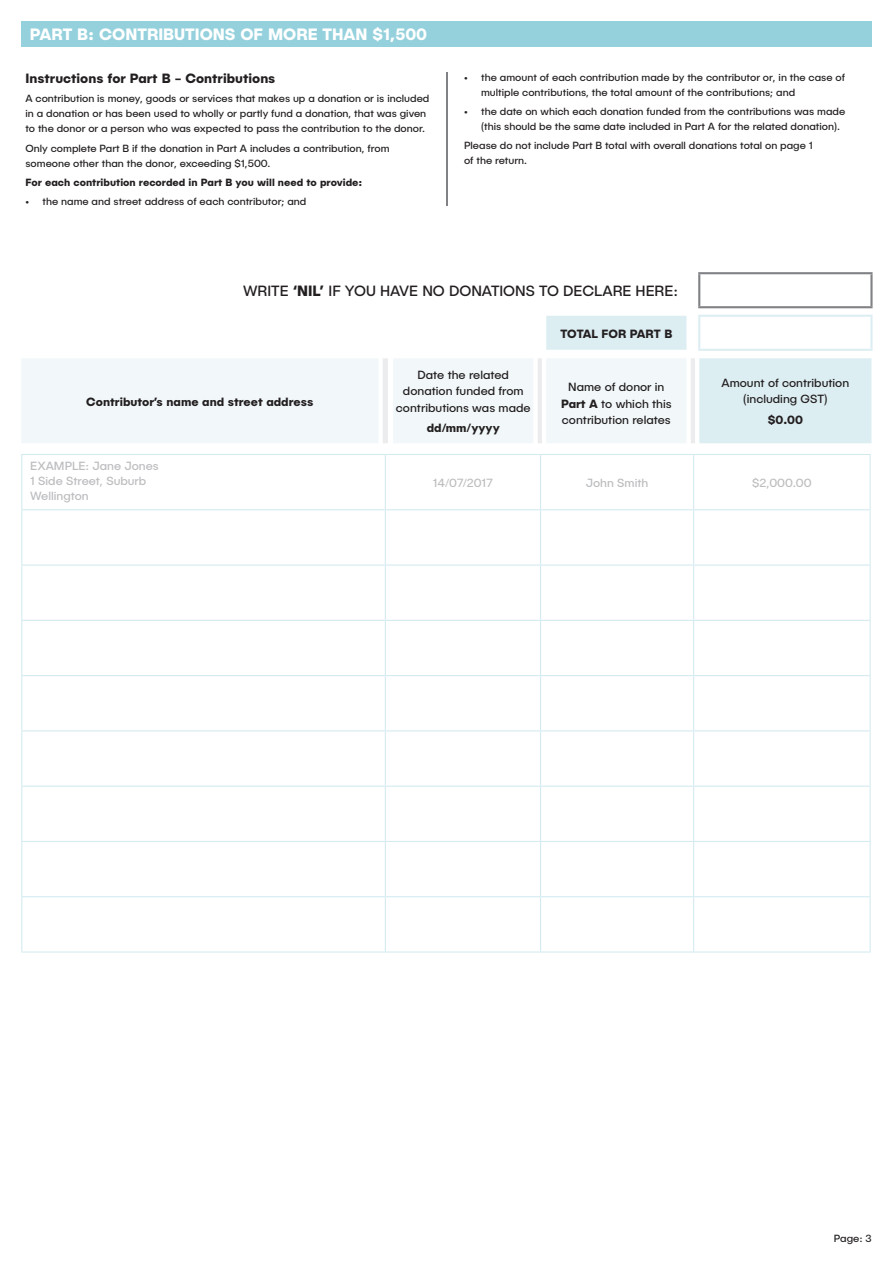
<style>
.page{position:relative;width:893px;height:1263px;background:#fff}
.page>*{position:absolute;margin:0;border:0;box-sizing:border-box;transform-origin:0 0}
.Table_Main_Header_te{font:700 16.5px "Publica Sans";color:#fff}
.Table__NIL__text{font:15px "Publica Sans";color:#231f20}
.Information_body_hea{font:700 13.5px "Publica Sans";color:#231f20}
.Table_body_text{font:12px/16.5px "Publica Sans";color:#231f20;text-align:center}
.Table_Head{font:700 12px "Publica Sans";color:#231f20}
.Box_instruction_text{font:12px "Publica Sans";color:#bcbdc0}
.donation_received_da{font:12px "Publica Sans";color:#bcbdc0}
.Table_body_text-2{font:700 12px "Publica Sans";color:#231f20}
.Info_body_text_bulle{font:10.5px/15px "Publica Sans";color:#231f20}
.Information_body_tex{font:10.5px/15px "Publica Sans";color:#231f20}
.Information_body_tex-2{font:700 10.5px "Publica Sans";color:#231f20}
.s1{font-weight:700}
</style>
<div class="page">
<hr style="left:446px;top:72px;width:2px;height:133px;background:#808285">
<hr style="left:21px;top:455px;width:1px;height:54px;background:#d2eaf0">
<hr style="left:21px;top:454px;width:364px;height:1px;background:#d2eaf0">
<hr style="left:385px;top:455px;width:1px;height:54px;background:#d2eaf0">
<hr style="left:385px;top:454px;width:156px;height:1px;background:#d2eaf0">
<hr style="left:540px;top:455px;width:1px;height:54px;background:#d2eaf0">
<hr style="left:541px;top:454px;width:153px;height:1px;background:#d2eaf0">
<hr style="left:694px;top:454px;width:177px;height:1px;background:#d2eaf0">
<hr style="left:693px;top:455px;width:1px;height:54px;background:#d2eaf0">
<hr style="left:870px;top:455px;width:1px;height:54px;background:#d2eaf0">
<hr style="left:21px;top:510px;width:1px;height:54px;background:#d2eaf0">
<hr style="left:21px;top:509px;width:364px;height:1px;background:#d2eaf0">
<hr style="left:385px;top:510px;width:1px;height:54px;background:#d2eaf0">
<hr style="left:385px;top:509px;width:156px;height:1px;background:#d2eaf0">
<hr style="left:540px;top:510px;width:1px;height:54px;background:#d2eaf0">
<hr style="left:541px;top:509px;width:153px;height:1px;background:#d2eaf0">
<hr style="left:694px;top:509px;width:177px;height:1px;background:#d2eaf0">
<hr style="left:693px;top:510px;width:1px;height:54px;background:#d2eaf0">
<hr style="left:870px;top:510px;width:1px;height:54px;background:#d2eaf0">
<hr style="left:21px;top:566px;width:1px;height:54px;background:#d2eaf0">
<hr style="left:21px;top:564px;width:364px;height:2px;background:#d2eaf0">
<hr style="left:385px;top:566px;width:1px;height:54px;background:#d2eaf0">
<hr style="left:385px;top:564px;width:156px;height:2px;background:#d2eaf0">
<hr style="left:540px;top:566px;width:1px;height:54px;background:#d2eaf0">
<hr style="left:541px;top:564px;width:153px;height:2px;background:#d2eaf0">
<hr style="left:694px;top:564px;width:177px;height:2px;background:#d2eaf0">
<hr style="left:693px;top:566px;width:1px;height:54px;background:#d2eaf0">
<hr style="left:870px;top:566px;width:1px;height:54px;background:#d2eaf0">
<hr style="left:21px;top:621px;width:1px;height:54px;background:#d2eaf0">
<hr style="left:21px;top:620px;width:364px;height:1px;background:#d2eaf0">
<hr style="left:385px;top:621px;width:1px;height:54px;background:#d2eaf0">
<hr style="left:385px;top:620px;width:156px;height:1px;background:#d2eaf0">
<hr style="left:540px;top:621px;width:1px;height:54px;background:#d2eaf0">
<hr style="left:541px;top:620px;width:153px;height:1px;background:#d2eaf0">
<hr style="left:694px;top:620px;width:177px;height:1px;background:#d2eaf0">
<hr style="left:693px;top:621px;width:1px;height:54px;background:#d2eaf0">
<hr style="left:870px;top:621px;width:1px;height:54px;background:#d2eaf0">
<hr style="left:21px;top:676px;width:1px;height:54px;background:#d2eaf0">
<hr style="left:21px;top:675px;width:364px;height:1px;background:#d2eaf0">
<hr style="left:385px;top:676px;width:1px;height:54px;background:#d2eaf0">
<hr style="left:385px;top:675px;width:156px;height:1px;background:#d2eaf0">
<hr style="left:540px;top:676px;width:1px;height:54px;background:#d2eaf0">
<hr style="left:541px;top:675px;width:153px;height:1px;background:#d2eaf0">
<hr style="left:694px;top:675px;width:177px;height:1px;background:#d2eaf0">
<hr style="left:693px;top:676px;width:1px;height:54px;background:#d2eaf0">
<hr style="left:870px;top:676px;width:1px;height:54px;background:#d2eaf0">
<hr style="left:21px;top:731px;width:1px;height:55px;background:#d2eaf0">
<hr style="left:21px;top:787px;width:1px;height:54px;background:#d2eaf0">
<hr style="left:21px;top:842px;width:1px;height:54px;background:#d2eaf0">
<hr style="left:21px;top:897px;width:1px;height:54px;background:#d2eaf0">
<hr style="left:21px;top:730px;width:364px;height:1px;background:#d2eaf0">
<hr style="left:21px;top:786px;width:364px;height:1px;background:#d2eaf0">
<hr style="left:21px;top:841px;width:364px;height:1px;background:#d2eaf0">
<hr style="left:21px;top:896px;width:364px;height:1px;background:#d2eaf0">
<hr style="left:21px;top:951px;width:364px;height:1px;background:#d2eaf0">
<hr style="left:385px;top:731px;width:1px;height:55px;background:#d2eaf0">
<hr style="left:385px;top:787px;width:1px;height:54px;background:#d2eaf0">
<hr style="left:385px;top:842px;width:1px;height:54px;background:#d2eaf0">
<hr style="left:385px;top:897px;width:1px;height:54px;background:#d2eaf0">
<hr style="left:385px;top:730px;width:156px;height:1px;background:#d2eaf0">
<hr style="left:385px;top:786px;width:156px;height:1px;background:#d2eaf0">
<hr style="left:385px;top:841px;width:156px;height:1px;background:#d2eaf0">
<hr style="left:385px;top:896px;width:156px;height:1px;background:#d2eaf0">
<hr style="left:385px;top:951px;width:156px;height:1px;background:#d2eaf0">
<hr style="left:540px;top:731px;width:1px;height:55px;background:#d2eaf0">
<hr style="left:540px;top:787px;width:1px;height:54px;background:#d2eaf0">
<hr style="left:540px;top:842px;width:1px;height:54px;background:#d2eaf0">
<hr style="left:540px;top:897px;width:1px;height:54px;background:#d2eaf0">
<hr style="left:541px;top:730px;width:153px;height:1px;background:#d2eaf0">
<hr style="left:694px;top:730px;width:177px;height:1px;background:#d2eaf0">
<hr style="left:693px;top:731px;width:1px;height:55px;background:#d2eaf0">
<hr style="left:870px;top:731px;width:1px;height:55px;background:#d2eaf0">
<hr style="left:693px;top:787px;width:1px;height:54px;background:#d2eaf0">
<hr style="left:870px;top:787px;width:1px;height:54px;background:#d2eaf0">
<hr style="left:693px;top:842px;width:1px;height:54px;background:#d2eaf0">
<hr style="left:870px;top:842px;width:1px;height:54px;background:#d2eaf0">
<hr style="left:693px;top:897px;width:1px;height:54px;background:#d2eaf0">
<hr style="left:870px;top:897px;width:1px;height:54px;background:#d2eaf0">
<hr style="left:541px;top:786px;width:153px;height:1px;background:#d2eaf0">
<hr style="left:694px;top:786px;width:177px;height:1px;background:#d2eaf0">
<hr style="left:541px;top:841px;width:153px;height:1px;background:#d2eaf0">
<hr style="left:694px;top:841px;width:177px;height:1px;background:#d2eaf0">
<hr style="left:541px;top:896px;width:153px;height:1px;background:#d2eaf0">
<hr style="left:694px;top:896px;width:177px;height:1px;background:#d2eaf0">
<hr style="left:541px;top:951px;width:153px;height:1px;background:#d2eaf0">
<hr style="left:694px;top:951px;width:177px;height:1px;background:#d2eaf0">
<div style="left:21px;top:21px;width:851px;height:26px;background:#95d1dd"></div>
<div style="left:22px;top:359px;width:356px;height:84px;background:#f2f8fa"></div>
<svg style="left:383px;top:316px;width:488px;height:127px"></svg>
<hr style="left:698px;top:317px;width:2px;height:32px;background:#ddeef3">
<hr style="left:698px;top:315px;width:175px;height:2px;background:#ddeef3">
<hr style="left:870px;top:317px;width:3px;height:32px;background:#ddeef3">
<hr style="left:698px;top:349px;width:175px;height:2px;background:#ddeef3">
<hr style="left:698px;top:274px;width:2px;height:32px;background:#808285">
<hr style="left:698px;top:272px;width:175px;height:2px;background:#808285">
<hr style="left:870px;top:274px;width:3px;height:32px;background:#808285">
<hr style="left:698px;top:306px;width:175px;height:2px;background:#808285">
<p class="Table_Main_Header_te" style="left:30px;top:23px;width:399px">PART B: CONTRIBUTIONS OF MORE THAN $1,500</p>
<p class="Information_body_hea" style="left:26px;top:69px;width:251px">Instructions for Part B - Contributions</p>
<p class="Information_body_tex" style="left:26px;top:91px;width:405px">A contribution is money, goods or services that makes up a donation or is included in a donation or has been used to wholly or partly fund a donation, that was given to the donor or a person who was expected to pass the contribution to the donor.</p>
<p class="Information_body_tex" style="left:26px;top:140px;width:365px">Only complete Part B if the donation in Part A includes a contribution, from someone other than the donor, exceeding $1,500.</p>
<p class="Information_body_tex-2" style="left:26px;top:175px;width:338px">For each contribution recorded in Part B you will need to provide:</p>
<p class="Info_body_text_bulle" style="left:26px;top:194px;width:282px">• the name and street address of each contributor; and</p>
<p class="Info_body_text_bulle" style="left:481px;top:69px;width:365px;text-indent:-17px">• the amount of each contribution made by the contributor or, in the case of multiple contributions, the total amount of the contributions; and</p>
<p class="Info_body_text_bulle" style="left:481px;top:103px;width:366px;text-indent:-17px">• the date on which each donation funded from the contributions was made (this should be the same date included in Part A for the related donation).</p>
<p class="Info_body_text_bulle" style="left:464px;top:138px;width:350px">Please do not include Part B total with overall donations total on page 1 of the return.</p>
<p class="Table__NIL__text" style="left:243px;top:282px;width:436px">WRITE <span class="s1">‘NIL’</span> IF YOU HAVE NO DONATIONS TO DECLARE HERE:</p>
<p class="Table_Head" style="left:560px;top:325px;width:113px">TOTAL FOR PART B</p>
<p class="Table_Head" style="left:86px;top:393px;width:229px">Contributor’s name and street address</p>
<p class="Box_instruction_text" style="left:30px;top:459px;width:130px">EXAMPLE: Jane Jones</p>
<p class="Box_instruction_text" style="left:30px;top:474px;width:118px">1 Side Street, Suburb</p>
<p class="Box_instruction_text" style="left:30px;top:489px;width:60px">Wellington</p>
<p class="Table_body_text" style="left:396px;top:366px;width:136px">Date the related donation funded from contributions was made</p>
<p class="Table_body_text-2" style="left:427px;top:420px;width:74px">dd/mm/yyyy</p>
<p class="Table_body_text" style="left:561px;top:378px;width:112px">Name of donor in<br><span class="s1">Part A</span> to which this contribution relates</p>
<p class="Table_body_text" style="left:721px;top:374px;width:129px">Amount of contribution (including GST)</p>
<p class="Table_body_text-2" style="left:768px;top:412px;width:37px">$0.00</p>
<p class="donation_received_da" style="left:433px;top:475px;width:62px">14/07/2017</p>
<p class="donation_received_da" style="left:586px;top:475px;width:64px">John Smith</p>
<p class="donation_received_da" style="left:752px;top:475px;width:61px">$2,000.00</p>
<p class="Information_body_tex" style="left:834px;top:1230px;width:39px">Page: 3</p>
</div>
